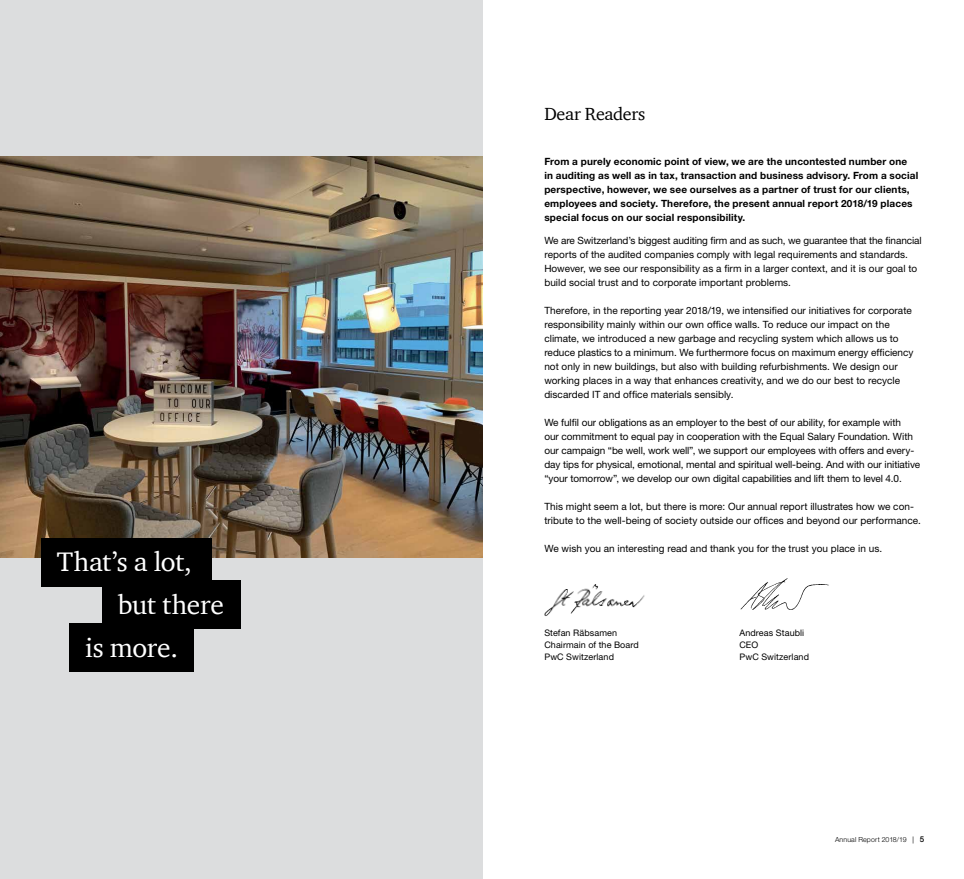
<style>
.page{position:relative;width:964px;height:879px;background:#fff}
.page>*{position:absolute;margin:0;border:0;box-sizing:border-box;transform-origin:0 0}
.t1{font:27.5px "ITC Charter Com";letter-spacing:-.015em;color:#fff}
.t2{font:18px "ITC Charter Com";letter-spacing:-.02em;color:#000}
.t3{font:10px/14px "Helvetica Neue LT Std";color:#000}
.t4{font:700 10px/14px "Helvetica Neue LT Std";letter-spacing:.015em;color:#000}
.t5{font:9px "Helvetica Neue LT Std";letter-spacing:.01em;color:#000}
.t6{font:300 7px "Helvetica Neue LT Std";letter-spacing:.02em;color:#000}
.s1{font-weight:400}
.s2{font-weight:500;font-size:8px}
</style>
<div class="page">
<div style="left:0;top:0;width:482px;height:879px;background:#dcddde"></div>
<img style="left:0;top:156px;width:482px;height:402px">
<img style="left:740px;top:578px;width:89px;height:32px">
<img style="left:544px;top:584px;width:101px;height:32px">
<div style="left:41px;top:538px;width:171px;height:48px;background:#000"></div>
<div style="left:102px;top:580px;width:139px;height:48px;background:#000"></div>
<div style="left:70px;top:623px;width:124px;height:48px;background:#000"></div>
<h1 class="t1" style="left:57px;top:545px;width:137px">That’s a lot,</h1>
<h1 class="t1" style="left:118px;top:587px;width:108px">but there</h1>
<h1 class="t1" style="left:85px;top:630px;width:94px">is more.</h1>
<h2 class="t2" style="left:544px;top:103px;width:103px">Dear Readers</h2>
<p class="t4" style="left:544px;top:154px;width:375px">From a purely economic point of view, we are the uncontested number one in auditing as well as in tax, transaction and business advisory. From a social perspective, however, we see ourselves as a partner of trust for our clients, employees and society. Therefore, the present annual report 2018/19 places special focus on our social responsibility.</p>
<p class="t3" style="left:544px;top:233px;width:379px">We are Switzerland’s biggest auditing firm and as such, we guarantee that the financial reports of the audited companies comply with legal requirements and standards.<br>However, we see our responsibility as a firm in a larger context, and it is our goal to build social trust and to corporate important problems.</p>
<p class="t3" style="left:544px;top:303px;width:370px">Therefore, in the reporting year 2018/19, we intensified our initiatives for corporate responsibility mainly within our own office walls. To reduce our impact on the climate, we introduced a new garbage and recycling system which allows us to reduce plastics to a minimum. We furthermore focus on maximum energy efficiency not only in new buildings, but also with building refurbishments. We design our working places in a way that enhances creativity, and we do our best to recycle discarded IT and office materials sensibly.</p>
<p class="t3" style="left:544px;top:415px;width:377px">We fulfil our obligations as an employer to the best of our ability, for example with<br>our commitment to equal pay in cooperation with the Equal Salary Foundation. With our campaign “be well, work well”, we support our employees with offers and every&shy;day tips for physical, emotional, mental and spiritual well-being. And with our initiative “your tomorrow”, we develop our own digital capabilities and lift them to level 4.0.</p>
<p class="t3" style="left:544px;top:499px;width:378px">This might seem a lot, but there is more: Our annual report illustrates how we con&shy;tribute to the well-being of society outside our offices and beyond our performance.</p>
<p class="t3" style="left:544px;top:541px;width:339px">We wish you an interesting read and thank you for the trust you place in us.</p>
<p class="t5" style="left:544px;top:627px;width:74px">Stefan Räbsamen</p>
<p class="t5" style="left:739px;top:627px;width:66px">Andreas Staubli</p>
<p class="t5" style="left:544px;top:639px;width:96px">Chairmain of the Board</p>
<p class="t5" style="left:739px;top:639px;width:20px">CEO</p>
<p class="t5" style="left:544px;top:651px;width:71px">PwC Switzerland</p>
<p class="t5" style="left:739px;top:651px;width:71px">PwC Switzerland</p>
<p class="t6" style="left:835px;top:835px;width:91px">Annual Report 2018/19 <span class="s1">|</span> <span class="s2">5</span></p>
</div>
